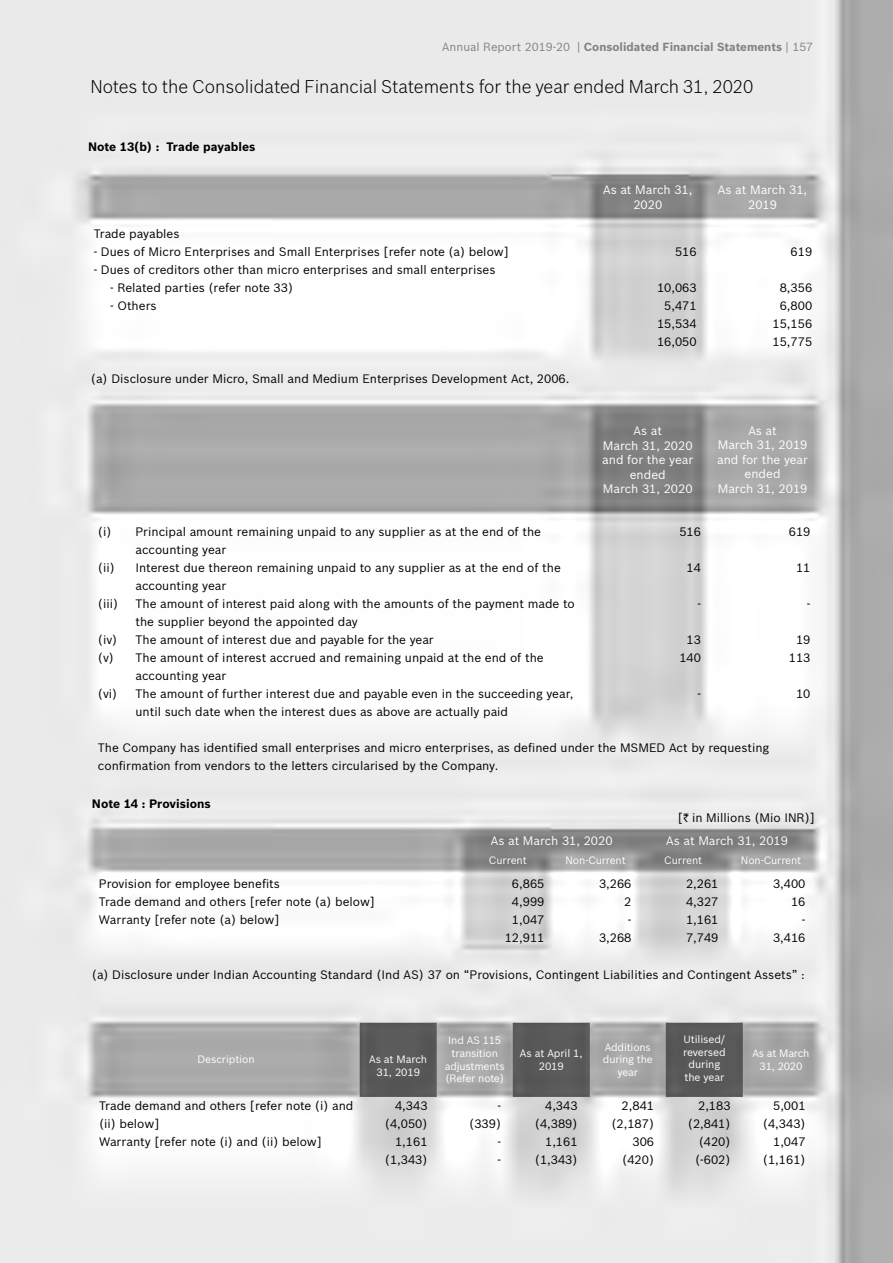
<style>
.page{position:relative;width:893px;height:1263px;background:#fff}
.page>*{position:absolute;margin:0;border:0;box-sizing:border-box;transform-origin:0 0}
.t1{font:300 18px "Bosch Sans";color:#000}
.t2{font:12px/18px "Bosch Sans";color:#000}
.t3{font:12px/14.4px "Bosch Sans";color:#fff;text-align:center}
.t4{font:700 12px "Bosch Sans";color:#000}
.t5{font:700 11.55px "Bosch Sans";color:#808285}
.t6{font:10.5px/12.6px "Bosch Sans";letter-spacing:-.02em;color:#fff;text-align:center}
.s1{font-weight:400}
.s2{font-family:"Rupee"}
</style>
<div class="page">
<img style="left:0;top:0;width:893px;height:1262px">
<p class="t5" style="left:442px;top:38px;width:372px"><span class="s1">Annual Report 2019-20 |</span> Consolidated Financial Statements <span class="s1">| 157</span></p>
<h1 class="t1" style="left:90px;top:74px;width:664px">Notes to the Consolidated Financial Statements for the year ended March 31, 2020</h1>
<p class="t4" style="left:88px;top:138px;width:169px">Note 13(b) : Trade payables</p>
<p class="t3" style="left:603px;top:182px;width:91px">As at March 31,<br>2020</p>
<p class="t3" style="left:718px;top:182px;width:91px">As at March 31,<br>2019</p>
<p class="t2" style="left:94px;top:224px;width:87px">Trade payables</p>
<p class="t2" style="left:94px;top:242px;width:417px">- Dues of Micro Enterprises and Small Enterprises [refer note (a) below]</p>
<p class="t2" style="left:675px;top:242px;width:23px">516</p>
<p class="t2" style="left:791px;top:242px;width:23px">619</p>
<p class="t2" style="left:94px;top:260px;width:403px">- Dues of creditors other than micro enterprises and small enterprises</p>
<p class="t2" style="left:110px;top:278px;width:184px">- Related parties (refer note 33)</p>
<p class="t2" style="left:657px;top:278px;width:41px">10,063</p>
<p class="t2" style="left:780px;top:278px;width:34px">8,356</p>
<p class="t2" style="left:110px;top:296px;width:48px">- Others</p>
<p class="t2" style="left:664px;top:296px;width:34px">5,471</p>
<p class="t2" style="left:780px;top:296px;width:34px">6,800</p>
<p class="t2" style="left:657px;top:314px;width:41px">15,534</p>
<p class="t2" style="left:772px;top:314px;width:41px">15,156</p>
<p class="t2" style="left:657px;top:332px;width:41px">16,050</p>
<p class="t2" style="left:772px;top:332px;width:41px">15,775</p>
<p class="t2" style="left:91px;top:369px;width:480px">(a) Disclosure under Micro, Small and Medium Enterprises Development Act, 2006.</p>
<p class="t3" style="left:602px;top:423px;width:92px">As at<br>March 31, 2020 and for the year ended<br>March 31, 2020</p>
<p class="t3" style="left:717px;top:423px;width:92px">As at<br>March 31, 2019 and for the year ended<br>March 31, 2019</p>
<p class="t2" style="left:98px;top:522px;width:445px">(i) Principal amount remaining unpaid to any supplier as at the end of the</p>
<p class="t2" style="left:679px;top:522px;width:23px">516</p>
<p class="t2" style="left:789px;top:522px;width:23px">619</p>
<p class="t2" style="left:98px;top:540px;width:464px;text-indent:38px">accounting year<br>(ii) Interest due thereon remaining unpaid to any supplier as at the end of the</p>
<p class="t2" style="left:687px;top:558px;width:16px">14</p>
<p class="t2" style="left:796px;top:558px;width:16px">11</p>
<p class="t2" style="left:135px;top:576px;width:92px">accounting year</p>
<p class="t2" style="left:98px;top:594px;width:22px">(iii)</p>
<p class="t2" style="left:135px;top:594px;width:441px">The amount of interest paid along with the amounts of the payment made to</p>
<p class="t2" style="left:697px;top:594px;width:5px">-</p>
<p class="t2" style="left:807px;top:594px;width:5px">-</p>
<p class="t2" style="left:135px;top:612px;width:224px">the supplier beyond the appointed day</p>
<p class="t2" style="left:98px;top:630px;width:21px">(iv)</p>
<p class="t2" style="left:135px;top:630px;width:300px">The amount of interest due and payable for the year</p>
<p class="t2" style="left:687px;top:630px;width:16px">13</p>
<p class="t2" style="left:796px;top:630px;width:16px">19</p>
<p class="t2" style="left:98px;top:648px;width:447px">(v) The amount of interest accrued and remaining unpaid at the end of the</p>
<p class="t2" style="left:679px;top:648px;width:23px">140</p>
<p class="t2" style="left:789px;top:648px;width:23px">113</p>
<p class="t2" style="left:135px;top:666px;width:92px">accounting year</p>
<p class="t2" style="left:98px;top:684px;width:21px">(vi)</p>
<p class="t2" style="left:135px;top:684px;width:439px">The amount of further interest due and payable even in the succeeding year,</p>
<p class="t2" style="left:697px;top:684px;width:5px">-</p>
<p class="t2" style="left:796px;top:684px;width:16px">10</p>
<p class="t2" style="left:135px;top:702px;width:374px">until such date when the interest dues as above are actually paid</p>
<p class="t2" style="left:98px;top:738px;width:673px">The Company has identified small enterprises and micro enterprises, as defined under the MSMED Act by requesting confirmation from vendors to the letters circularised by the Company.</p>
<p class="t4" style="left:92px;top:794px;width:120px">Note 14 : Provisions</p>
<p class="t2" style="left:678px;top:808px;width:138px">[<span class="s2">`</span> in Millions (Mio INR)]</p>
<p class="t3" style="left:491px;top:832px;width:123px">As at March 31, 2020</p>
<p class="t3" style="left:666px;top:832px;width:123px">As at March 31, 2019</p>
<p class="t6" style="left:489px;top:853px;width:39px">Current</p>
<p class="t6" style="left:565px;top:853px;width:62px">Non-Current</p>
<p class="t6" style="left:664px;top:853px;width:39px">Current</p>
<p class="t6" style="left:741px;top:853px;width:62px">Non-Current</p>
<p class="t2" style="left:99px;top:874px;width:183px">Provision for employee benefits</p>
<p class="t2" style="left:512px;top:874px;width:34px">6,865</p>
<p class="t2" style="left:599px;top:874px;width:34px">3,266</p>
<p class="t2" style="left:686px;top:874px;width:34px">2,261</p>
<p class="t2" style="left:773px;top:874px;width:34px">3,400</p>
<p class="t2" style="left:99px;top:892px;width:278px">Trade demand and others [refer note (a) below]</p>
<p class="t2" style="left:512px;top:892px;width:34px">4,999</p>
<p class="t2" style="left:624px;top:892px;width:9px">2</p>
<p class="t2" style="left:686px;top:892px;width:34px">4,327</p>
<p class="t2" style="left:791px;top:892px;width:16px">16</p>
<p class="t2" style="left:99px;top:910px;width:182px">Warranty [refer note (a) below]</p>
<p class="t2" style="left:512px;top:910px;width:34px">1,047</p>
<p class="t2" style="left:628px;top:910px;width:5px">-</p>
<p class="t2" style="left:686px;top:910px;width:34px">1,161</p>
<p class="t2" style="left:802px;top:910px;width:5px">-</p>
<p class="t2" style="left:505px;top:928px;width:41px">12,911</p>
<p class="t2" style="left:599px;top:928px;width:34px">3,268</p>
<p class="t2" style="left:686px;top:928px;width:34px">7,749</p>
<p class="t2" style="left:773px;top:928px;width:34px">3,416</p>
<p class="t2" style="left:92px;top:965px;width:714px">(a) Disclosure under Indian Accounting Standard (Ind AS) 37 on “Provisions, Contingent Liabilities and Contingent Assets” :</p>
<p class="t6" style="left:198px;top:1052px;width:59px">Description</p>
<p class="t6" style="left:369px;top:1052px;width:60px">As at March<br>31, 2019</p>
<p class="t6" style="left:445px;top:1033px;width:61px">Ind AS 115 transition adjustments (Refer note)</p>
<p class="t6" style="left:520px;top:1046px;width:64px">As at April 1,<br>2019</p>
<p class="t6" style="left:603px;top:1040px;width:51px">Additions during the year</p>
<p class="t6" style="left:683px;top:1032px;width:44px">Utilised/ reversed during the year</p>
<p class="t6" style="left:752px;top:1046px;width:59px">As at March<br>31, 2020</p>
<p class="t2" style="left:99px;top:1096px;width:256px">Trade demand and others [refer note (i) and</p>
<p class="t2" style="left:395px;top:1096px;width:34px">4,343</p>
<p class="t2" style="left:497px;top:1096px;width:5px">-</p>
<p class="t2" style="left:545px;top:1096px;width:34px">4,343</p>
<p class="t2" style="left:622px;top:1096px;width:34px">2,841</p>
<p class="t2" style="left:698px;top:1096px;width:34px">2,183</p>
<p class="t2" style="left:773px;top:1096px;width:34px">5,001</p>
<p class="t2" style="left:99px;top:1114px;width:62px">(ii) below]</p>
<p class="t2" style="left:385px;top:1114px;width:44px">(4,050)</p>
<p class="t2" style="left:469px;top:1114px;width:33px">(339)</p>
<p class="t2" style="left:535px;top:1114px;width:44px">(4,389)</p>
<p class="t2" style="left:611px;top:1114px;width:44px">(2,187)</p>
<p class="t2" style="left:688px;top:1114px;width:44px">(2,841)</p>
<p class="t2" style="left:763px;top:1114px;width:44px">(4,343)</p>
<p class="t2" style="left:99px;top:1132px;width:224px">Warranty [refer note (i) and (ii) below]</p>
<p class="t2" style="left:395px;top:1132px;width:34px">1,161</p>
<p class="t2" style="left:497px;top:1132px;width:5px">-</p>
<p class="t2" style="left:545px;top:1132px;width:34px">1,161</p>
<p class="t2" style="left:632px;top:1132px;width:23px">306</p>
<p class="t2" style="left:699px;top:1132px;width:33px">(420)</p>
<p class="t2" style="left:773px;top:1132px;width:34px">1,047</p>
<p class="t2" style="left:385px;top:1150px;width:44px">(1,343)</p>
<p class="t2" style="left:497px;top:1150px;width:5px">-</p>
<p class="t2" style="left:535px;top:1150px;width:44px">(1,343)</p>
<p class="t2" style="left:622px;top:1150px;width:33px">(420)</p>
<p class="t2" style="left:695px;top:1150px;width:37px">(-602)</p>
<p class="t2" style="left:763px;top:1150px;width:44px">(1,161)</p>
</div>
